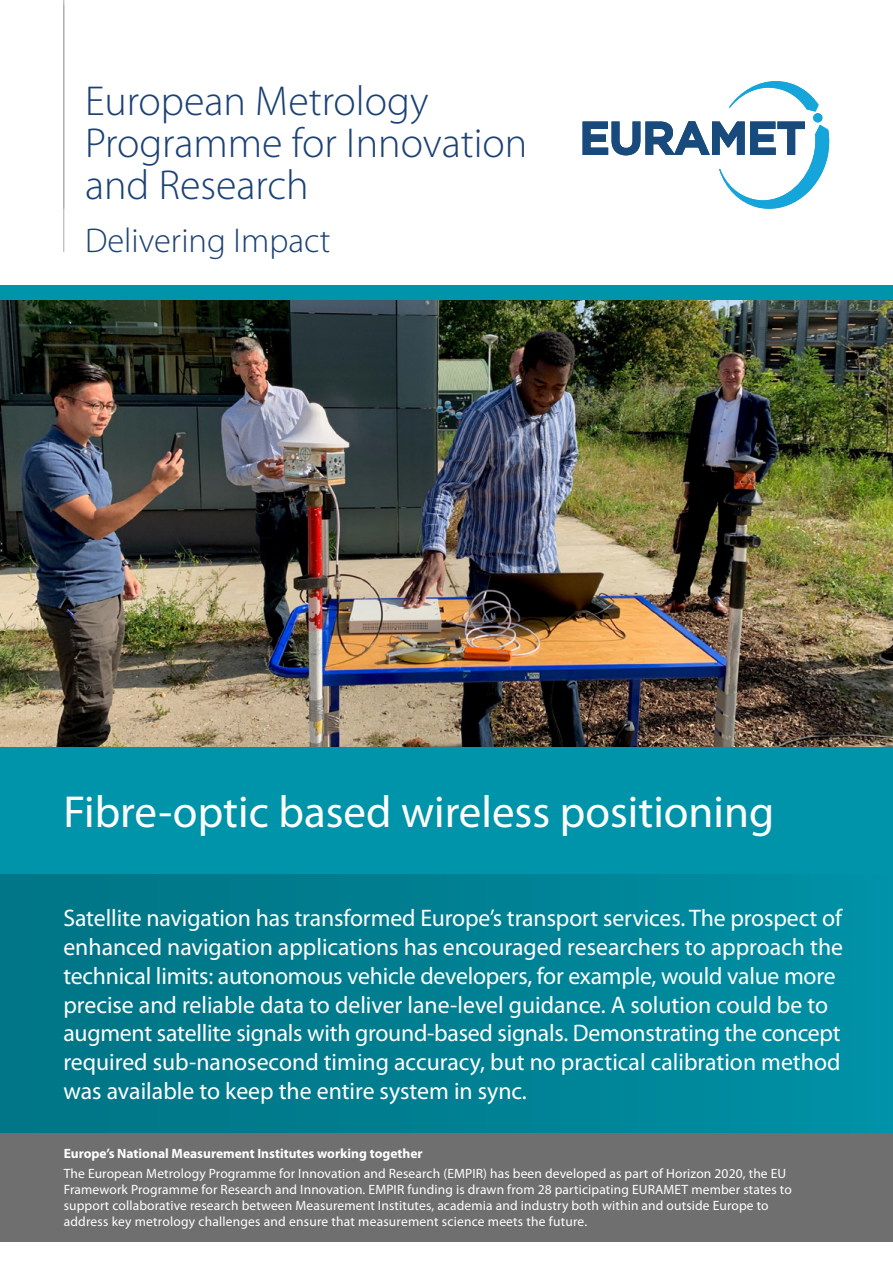
<style>
.page{position:relative;width:893px;height:1263px;background:#fff}
.page>*{position:absolute;margin:0;border:0;box-sizing:border-box;transform-origin:0 0}
.t1{font:45px "Myriad Pro";color:#fff}
.t2{font:300 42px/42px "Myriad Pro";color:#1b4175}
.t3{font:300 34.5px "Myriad Pro";color:#1b4175}
.t4{font:24px/28.8px "Myriad Pro";letter-spacing:-.005em;color:#fff}
.t5{font:13.5px/15.8px "Myriad Pro";letter-spacing:.01em;color:#fff}
.t6{font:700 13.5px "Myriad Pro";color:#fff}
</style>
<div class="page">
<img style="left:0;top:300px;width:893px;height:447px">
<hr style="left:63px;top:5px;width:1px;height:247px;background:#aaa">
<div style="left:0;top:747px;width:893px;height:386px;background:#0094aa"></div>
<div style="left:0;top:875px;width:893px;height:259px;background:linear-gradient(to right,#007383,#008fa5)"></div>
<svg style="left:583px;top:81px;width:247px;height:128px"></svg>
<hr style="left:63px;top:0;width:1px;height:209px;background:#aaa">
<div style="left:0;top:1133px;width:893px;height:109px;background:#706f6f"></div>
<div style="left:0;top:285px;width:893px;height:15px;background:#0094aa"></div>
<h2 class="t2" style="left:85px;top:80px;width:444px">European Metrology<br>Programme for Innovation and Research</h2>
<h3 class="t3" style="left:85px;top:222px;width:247px">Delivering Impact</h3>
<h1 class="t1" style="left:63px;top:784px;width:712px">Fibre-optic based wireless positioning</h1>
<p class="t4" style="left:63px;top:903px;width:781px">Satellite navigation has transformed Europe’s transport services. The prospect of enhanced navigation applications has encouraged researchers to approach the technical limits: autonomous vehicle developers, for example, would value more precise and reliable data to deliver lane-level guidance. A solution could be to augment satellite signals with ground-based signals. Demonstrating the concept required sub-nanosecond timing accuracy, but no practical calibration method was available to keep the entire system in sync.</p>
<p class="t6" style="left:64px;top:1145px;width:360px">Europe’s National Measurement Institutes working together</p>
<p class="t5" style="left:64px;top:1166px;width:730px">The European Metrology Programme for Innovation and Research (EMPIR) has been developed as part of Horizon 2020, the EU Framework Programme for Research and Innovation. EMPIR funding is drawn from 28 participating EURAMET member states to support collaborative research between Measurement Institutes, academia and industry both within and outside Europe to address key metrology challenges and ensure that measurement science meets the future.</p>
</div>
